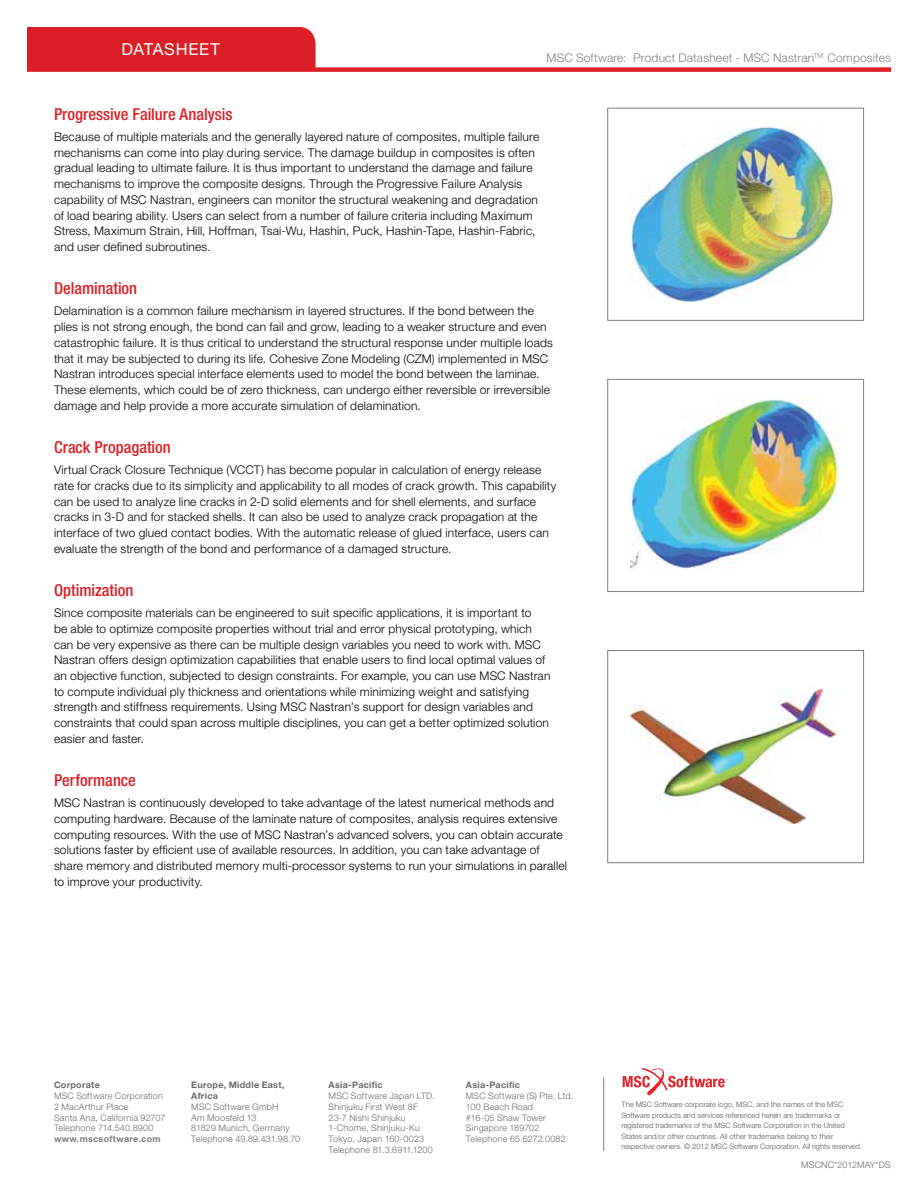
<style>
.page{position:relative;width:918px;height:1188px;background:#fff}
.page>*{position:absolute;margin:0;border:0;box-sizing:border-box;transform-origin:0 0}
.t1{font:500 condensed 16.5px "Helvetica Neue LT Pro";color:#dc1f26}
.t2{font:16.5px "Helvetica Neue LT Pro";letter-spacing:.04em;color:#fff}
.t3{font:300 12px/15.8px "Helvetica Neue LT Pro";letter-spacing:.015em;color:#000}
.t4{font:300 12px "Helvetica Neue LT Pro";letter-spacing:.015em;color:#808285}
.t5{font:300 9px/10.8px "Helvetica Neue LT Pro";letter-spacing:.02em;color:#696a6d}
.t6{font:700 9px/10.8px "Helvetica Neue LT Pro";letter-spacing:.03em;color:#696a6d}
.t7{font:700 9px "Helvetica Neue LT Pro";letter-spacing:.03em;color:#807f83}
.t8{font:300 7.5px/10.5px "Helvetica Neue LT Pro";color:#58595b}
</style>
<div class="page">
<div style="left:27px;top:67px;width:864px;height:5px;background:#dc1f26"></div>
<div style="left:27px;top:27px;width:289px;height:41px;background:#dc1f26"></div>
<svg style="left:623px;top:1068px;width:105px;height:28px"></svg>
<hr style="left:603px;top:1078px;width:1px;height:73px;background:#808285">
<img style="left:631px;top:127px;width:208px;height:176px">
<div style="left:608px;top:108px;width:256px;height:213px;border:1px solid #807f83"></div>
<img style="left:631px;top:398px;width:208px;height:172px">
<div style="left:608px;top:379px;width:256px;height:213px;border:1px solid #807f83"></div>
<img style="left:631px;top:687px;width:206px;height:136px">
<div style="left:608px;top:650px;width:256px;height:213px;border:1px solid #807f83"></div>
<h1 class="t2" style="left:121px;top:39px;width:100px">DATASHEET</h1>
<p class="t4" style="left:547px;top:50px;width:346px">MSC Software: Product Datasheet - MSC Nastran<sup>TM</sup> Composites</p>
<h1 class="t1" style="left:54px;top:104px;width:180px">Progressive Failure Analysis</h1>
<p class="t3" style="left:54px;top:129px;width:487px">Because of multiple materials and the generally layered nature of composites, multiple failure mechanisms can come into play during service. The damage buildup in composites is often gradual leading to ultimate failure. It is thus important to understand the damage and failure mechanisms to improve the composite designs. Through the Progressive Failure Analysis capability of MSC Nastran, engineers can monitor the structural weakening and degradation of load bearing ability. Users can select from a number of failure criteria including Maximum Stress, Maximum Strain, Hill, Hoffman, Tsai-Wu, Hashin, Puck, Hashin-Tape, Hashin-Fabric, and user defined subroutines.</p>
<h1 class="t1" style="left:54px;top:279px;width:85px">Delamination</h1>
<p class="t3" style="left:54px;top:303px;width:500px">Delamination is a common failure mechanism in layered structures. If the bond between the plies is not strong enough, the bond can fail and grow, leading to a weaker structure and even catastrophic failure. It is thus critical to understand the structural response under multiple loads that it may be subjected to during its life. Cohesive Zone Modeling (CZM) implemented in MSC Nastran introduces special interface elements used to model the bond between the laminae.<br>These elements, which could be of zero thickness, can undergo either reversible or irreversible damage and help provide a more accurate simulation of delamination.</p>
<h1 class="t1" style="left:54px;top:437px;width:118px">Crack Propagation</h1>
<p class="t3" style="left:54px;top:462px;width:504px">Virtual Crack Closure Technique (VCCT) has become popular in calculation of energy release rate for cracks due to its simplicity and applicability to all modes of crack growth. This capability can be used to analyze line cracks in 2-D solid elements and for shell elements, and surface cracks in 3-D and for stacked shells. It can also be used to analyze crack propagation at the interface of two glued contact bodies. With the automatic release of glued interface, users can evaluate the strength of the bond and performance of a damaged structure.</p>
<h1 class="t1" style="left:54px;top:580px;width:81px">Optimization</h1>
<p class="t3" style="left:54px;top:605px;width:498px">Since composite materials can be engineered to suit specific applications, it is important to<br>be able to optimize composite properties without trial and error physical prototyping, which can be very expensive as there can be multiple design variables you need to work with. MSC Nastran offers design optimization capabilities that enable users to find local optimal values of an objective function, subjected to design constraints. For example, you can use MSC Nastran to compute individual ply thickness and orientations while minimizing weight and satisfying strength and stiffness requirements. Using MSC Nastran’s support for design variables and constraints that could span across multiple disciplines, you can get a better optimized solution easier and faster.</p>
<h1 class="t1" style="left:54px;top:770px;width:83px">Performance</h1>
<p class="t3" style="left:54px;top:795px;width:515px">MSC Nastran is continuously developed to take advantage of the latest numerical methods and computing hardware. Because of the laminate nature of composites, analysis requires extensive computing resources. With the use of MSC Nastran’s advanced solvers, you can obtain accurate solutions faster by efficient use of available resources. In addition, you can take advantage of share memory and distributed memory multi-processor systems to run your simulations in parallel to improve your productivity.</p>
<p class="t6" style="left:54px;top:1079px;width:47px">Corporate</p>
<p class="t5" style="left:54px;top:1090px;width:113px">MSC Software Corporation<br>2 MacArthur Place<br>Santa Ana, California 92707<br>Telephone 714.540.8900</p>
<p class="t7" style="left:54px;top:1133px;width:108px">www.mscsoftware.com</p>
<p class="t6" style="left:191px;top:1079px;width:95px">Europe, Middle East,<br>Africa</p>
<p class="t5" style="left:191px;top:1101px;width:110px">MSC Software GmbH<br>Am Moosfeld 13<br>81829 Munich, Germany<br>Telephone 49.89.431.98.70</p>
<p class="t6" style="left:329px;top:1079px;width:56px">Asia-Pacific</p>
<p class="t5" style="left:329px;top:1090px;width:108px">MSC Software Japan LTD.<br>Shinjuku First West 8F<br>23-7 Nishi Shinjuku<br>1-Chome, Shinjuku-Ku<br>Tokyo, Japan 160-0023<br>Telephone 81.3.6911.1200</p>
<p class="t6" style="left:466px;top:1079px;width:56px">Asia-Pacific</p>
<p class="t5" style="left:466px;top:1090px;width:109px">MSC Software (S) Pte. Ltd.<br>100 Beach Road<br>#16-05 Shaw Tower<br>Singapore 189702<br>Telephone 65.6272.0082</p>
<p class="t8" style="left:622px;top:1099px;width:242px">The MSC Software corporate logo, MSC, and the names of the MSC Software products and services referenced herein are trademarks or registered trademarks of the MSC Software Corporation in the United States and/or other countries. All other trademarks belong to their respective owners. © 2012 MSC Software Corporation. All rights reserved.</p>
<p class="t5" style="left:801px;top:1159px;width:91px">MSCNC*2012MAY*DS</p>
</div>
